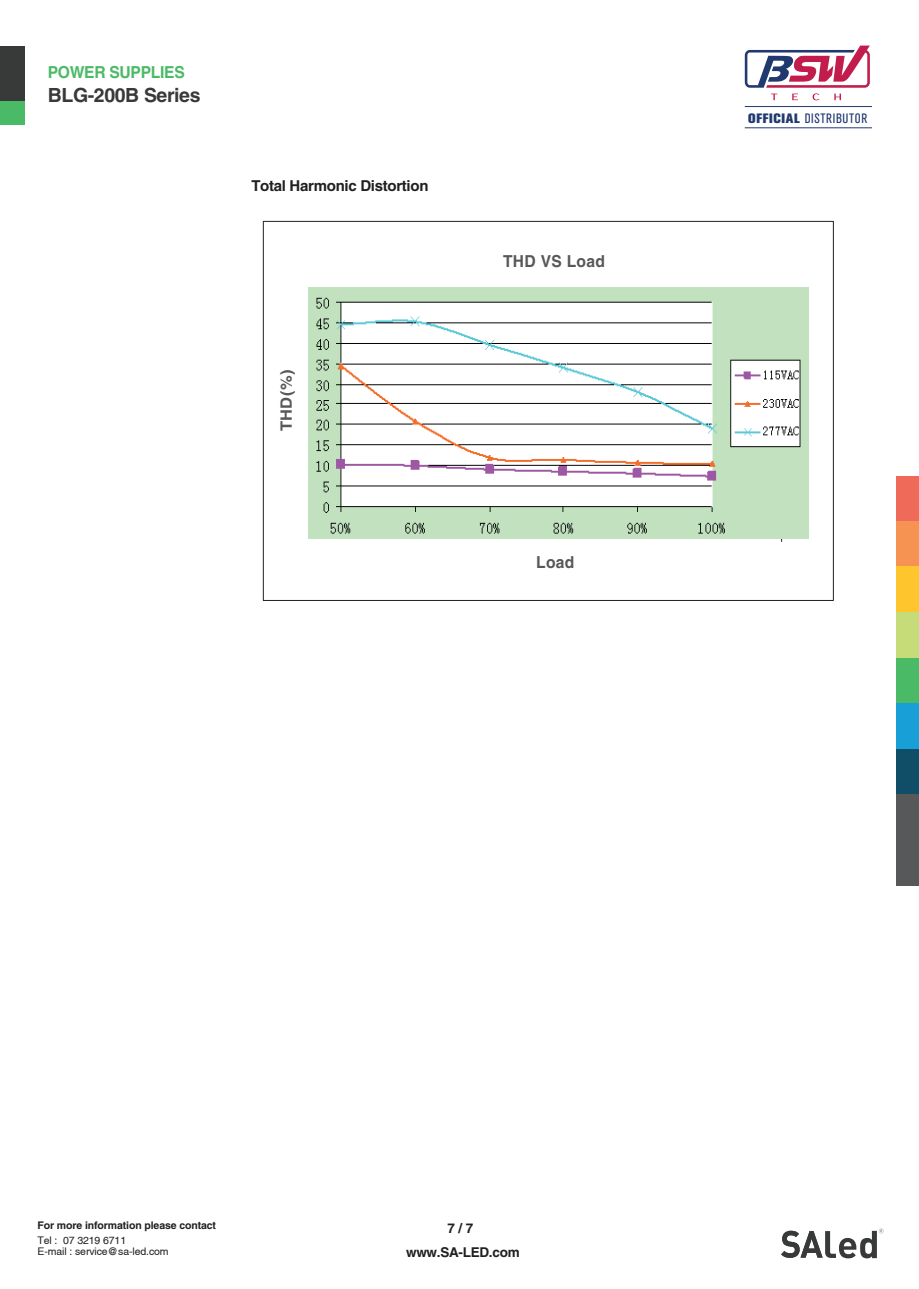
<style>
.page{position:relative;width:919px;height:1289px;background:#fff}
.page>*{position:absolute;margin:0;border:0;box-sizing:border-box;transform-origin:0 0}
.t1{font:700 19.5px "Helvetica CE";letter-spacing:-.02em;color:#383a39}
.t2{font:700 16.5px "Helvetica CE";letter-spacing:-.02em;color:#4bba67;scale:.95 1}
.t3{font:700 16.5px "Helvetica CE";letter-spacing:.02em;color:#57585a;scale:.94 1}
.t4{font:700 15.6px "Helvetica CE";color:#57585a;scale:1.06 1}
.t5{font:700 15px "Helvetica CE";letter-spacing:-.02em;color:#211f1f}
.t6{font:condensed 13.5px "Akzidenz Grotesk BQ";letter-spacing:.05em;color:#21396f}
.t7{font:700 13.5px "Helvetica CE";letter-spacing:-.02em;color:#211f1f}
.t8{font:700 13.5px "Helvetica CE";color:#201f1f}
.t9{font:10.5px/10.5px "Helvetica";letter-spacing:-.01em;color:#211f1f}
.t10{font:700 10.5px "Helvetica CE";letter-spacing:-.01em;color:#211f1f}
.s1{font-weight:800;font-stretch:normal}
</style>
<div class="page">
<svg style="left:781px;top:1228px;width:102px;height:30px"></svg>
<div style="left:896px;top:476px;width:22px;height:45px;background:#f06a59"></div>
<div style="left:896px;top:521px;width:22px;height:46px;background:#f69252"></div>
<div style="left:896px;top:566px;width:22px;height:46px;background:#fec62c"></div>
<div style="left:896px;top:612px;width:22px;height:46px;background:#c6dc78"></div>
<div style="left:896px;top:658px;width:22px;height:45px;background:#4bba67"></div>
<div style="left:896px;top:703px;width:22px;height:46px;background:#189fd8"></div>
<div style="left:896px;top:749px;width:22px;height:45px;background:#104e67"></div>
<div style="left:896px;top:794px;width:22px;height:46px;background:#57585a"></div>
<div style="left:896px;top:840px;width:22px;height:45px;background:#57585a"></div>
<div style="left:0;top:46px;width:24px;height:55px;background:#383a39"></div>
<div style="left:0;top:101px;width:24px;height:23px;background:#4bba67"></div>
<svg style="left:744px;top:46px;width:125px;height:54px"></svg>
<hr style="left:744px;top:106px;width:127px;height:1px;background:#21396f">
<hr style="left:744px;top:127px;width:127px;height:1px;background:#21396f">
<img style="left:308px;top:288px;width:500px;height:250px">
<h2 class="t2" style="left:48px;top:62px;width:146px">POWER SUPPLIES</h2>
<h1 class="t1" style="left:48px;top:83px;width:154px">BLG-200B Series</h1>
<h3 class="t5" style="left:251px;top:177px;width:178px">Total Harmonic Distortion</h3>
<h3 class="t4" style="left:277px;top:431px;width:59px;rotate:-90deg">THD(%)</h3>
<h2 class="t3" style="left:503px;top:251px;width:110px">THD VS Load</h2>
<h2 class="t3" style="left:536px;top:552px;width:42px">Load</h2>
<p class="t6" style="left:748px;top:110px;width:121px"><span class="s1">OFFICIAL</span> DISTRIBUTOR</p>
<p class="t10" style="left:38px;top:1219px;width:180px">For more information please contact</p>
<p class="t9" style="left:38px;top:1235px;width:133px">Tel : 07 3219 6711<br>E-mail : service@sa-led.com</p>
<p class="t8" style="left:447px;top:1220px;width:27px">7 / 7</p>
<p class="t7" style="left:406px;top:1243px;width:115px">www.SA-LED.com</p>
</div>
